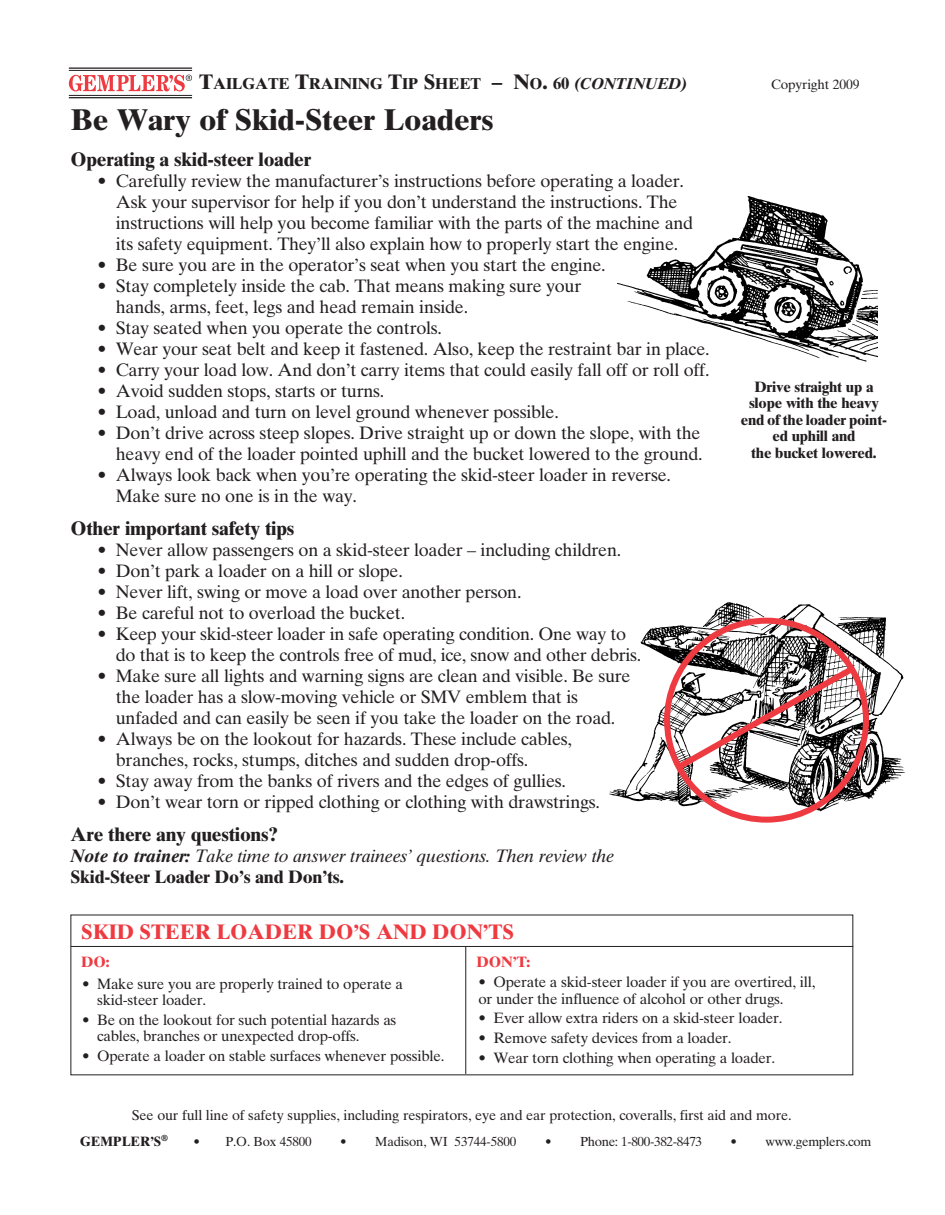
<style>
.page{position:relative;width:945px;height:1215px;background:#fff}
.page>*{position:absolute;margin:0;border:0;box-sizing:border-box;transform-origin:0 0}
.head_p2{font:700 30px "Times Ten";letter-spacing:-.01em;color:#231f20;scale:1.05 1}
.t1{font:700 21px "Times Ten";letter-spacing:-.01em;color:#ee3a41}
.bullethead{font:700 19.5px "Times Ten";letter-spacing:-.015em;color:#231f20}
.bullet{font:18px/21px "Times Ten";letter-spacing:-.015em;color:#231f20}
.bullet-2{font:italic 18px/21px "Times Ten";letter-spacing:-.015em;color:#231f20}
.t2{font:700 15.75px "Times Ten";letter-spacing:-.015em;color:#231f20}
.bullet-3{font:15px/16.5px "Times Ten";letter-spacing:-.015em;color:#231f20}
.bullethead-2{font:700 15px/16.5px "Times Ten";letter-spacing:-.015em;color:#231f20;text-align:center}
.Subhead2{font:700 15px "Times Ten";color:#ee3a41}
.t3{font:14.25px "Times Ten";letter-spacing:-.01em;color:#231f20}
.t4{font:13.5px "Times Ten";letter-spacing:-.01em;color:#231f20}
.t5{font:700 13.5px "Times Ten";letter-spacing:-.01em;color:#231f20}
.t6{font:13.2px "Times Ten";letter-spacing:-.025em;color:#231f20}
.s1{font-size:21px}
.s2{font-size:16.5px}
.s3{font-style:italic;font-size:16.5px}
.s4{font-style:italic}
.s5{font-weight:700}
.s6{font-weight:700;font-style:normal}
</style>
<div class="page">
<hr style="left:465px;top:946px;width:1px;height:128px;background:#231f20">
<hr style="left:71px;top:946px;width:782px;height:1px;background:#231f20">
<img style="left:617px;top:196px;width:261px;height:166px">
<img style="left:609px;top:602px;width:296px;height:211px">
<div style="left:664px;top:618px;width:205px;height:205px;border:6px solid #ee3a41;border-radius:50%"></div>
<svg style="left:671px;top:660px;width:190px;height:115px"></svg>
<hr style="left:69px;top:70px;width:123px;height:1px;background:#231f20">
<hr style="left:69px;top:95px;width:123px;height:1px;background:#231f20">
<hr style="left:69px;top:68px;width:123px;height:1px;background:#231f20">
<hr style="left:69px;top:97px;width:123px;height:1px;background:#231f20">
<svg style="left:69px;top:75px;width:123px;height:16px"></svg>
<p class="t2" style="left:199px;top:74px;width:490px"><span class="s1">T</span>AILGATE <span class="s1">T</span>RAINING <span class="s1">T</span>IP <span class="s1">S</span>HEET <span class="s1">–</span> <span class="s1">N</span>O<span class="s1">.</span> <span class="s2">60</span> <span class="s3">(</span><span class="s4">CONTINUED</span><span class="s3">)</span></p>
<p class="head_p2" style="left:70px;top:101px;width:405px">Be Wary of Skid-Steer Loaders</p>
<p class="bullethead" style="left:70px;top:147px;width:242px">Operating a skid-steer loader</p>
<p class="bullet" style="left:116px;top:170px;width:579px;text-indent:-18px">• Carefully review the manufacturer’s instructions before operating a loader.<br>Ask your supervisor for help if you don’t understand the instructions. The instructions will help you become familiar with the parts of the machine and its safety equipment. They’ll also explain how to properly start the engine.</p>
<p class="bullet" style="left:98px;top:254px;width:510px">• Be sure you are in the operator’s seat when you start the engine.</p>
<p class="bullet" style="left:116px;top:275px;width:467px;text-indent:-18px">• Stay completely inside the cab. That means making sure your hands, arms, feet, legs and head remain inside.</p>
<p class="bullet" style="left:98px;top:317px;width:346px">• Stay seated when you operate the controls.</p>
<p class="bullet" style="left:98px;top:338px;width:614px">• Wear your seat belt and keep it fastened. Also, keep the restraint bar in place.</p>
<p class="bullet" style="left:98px;top:359px;width:614px">• Carry your load low. And don’t carry items that could easily fall off or roll off.</p>
<p class="bullet" style="left:98px;top:380px;width:288px">• Avoid sudden stops, starts or turns.</p>
<p class="bullet" style="left:98px;top:401px;width:463px">• Load, unload and turn on level ground whenever possible.</p>
<p class="bullet" style="left:98px;top:422px;width:607px;text-align:right">• Don’t drive across steep slopes. Drive straight up or down the slope, with the heavy end of the loader pointed uphill and the bucket lowered to the ground.</p>
<p class="bullet" style="left:116px;top:464px;width:557px;text-indent:-18px">• Always look back when you’re operating the skid-steer loader in reverse.<br>Make sure no one is in the way.</p>
<p class="bullethead" style="left:70px;top:516px;width:226px">Other important safety tips</p>
<p class="bullet" style="left:98px;top:539px;width:525px">• Never allow passengers on a skid-steer loader – including children.</p>
<p class="bullet" style="left:98px;top:560px;width:307px">• Don’t park a loader on a hill or slope.</p>
<p class="bullet" style="left:98px;top:581px;width:426px">• Never lift, swing or move a load over another person.</p>
<p class="bullet" style="left:98px;top:602px;width:309px">• Be careful not to overload the bucket.</p>
<p class="bullet" style="left:116px;top:623px;width:527px;text-indent:-18px">• Keep your skid-steer loader in safe operating condition. One way to do that is to keep the controls free of mud, ice, snow and other debris.</p>
<p class="bullet" style="left:116px;top:665px;width:516px;text-indent:-18px">• Make sure all lights and warning signs are clean and visible. Be sure the loader has a slow-moving vehicle or SMV emblem that is unfaded and can easily be seen if you take the loader on the road.</p>
<p class="bullet" style="left:116px;top:728px;width:458px;text-indent:-18px">• Always be on the lookout for hazards. These include cables, branches, rocks, stumps, ditches and sudden drop-offs.</p>
<p class="bullet" style="left:98px;top:770px;width:470px">• Stay away from the banks of rivers and the edges of gullies.</p>
<p class="bullet" style="left:98px;top:791px;width:504px">• Don’t wear torn or ripped clothing or clothing with drawstrings.</p>
<p class="bullethead" style="left:70px;top:822px;width:209px">Are there any questions?</p>
<p class="bullet-2" style="left:70px;top:845px;width:545px"><span class="s5">Note to trainer:</span> Take time to answer trainees’ questions. Then review the<br><span class="s6">Skid-Steer Loader Do’s and Don’ts.</span></p>
<p class="t4" style="left:771px;top:76px;width:90px">Copyright 2009</p>
<p class="bullethead-2" style="left:741px;top:378px;width:148px">Drive straight up a slope with the heavy end of the loader point&shy;ed uphill and<br>the bucket lowered.</p>
<p class="t1" style="left:81px;top:919px;width:434px">SKID STEER LOADER DO’S AND DON’TS</p>
<p class="Subhead2" style="left:81px;top:953px;width:30px">DO:</p>
<p class="Subhead2" style="left:477px;top:953px;width:55px">DON’T:</p>
<p class="bullet-3" style="left:97px;top:975px;width:308px;text-indent:-15px">• Make sure you are properly trained to operate a skid-steer loader.</p>
<p class="bullet-3" style="left:97px;top:1011px;width:301px;text-indent:-15px">• Be on the lookout for such potential hazards as cables, branches or unexpected drop-offs.</p>
<p class="bullet-3" style="left:82px;top:1048px;width:364px">• Operate a loader on stable surfaces whenever possible.</p>
<p class="bullet-3" style="left:478px;top:974px;width:338px">• Operate a skid-steer loader if you are overtired, ill, or under the influence of alcohol or other drugs.</p>
<p class="bullet-3" style="left:478px;top:1010px;width:306px">• Ever allow extra riders on a skid-steer loader.</p>
<p class="bullet-3" style="left:478px;top:1030px;width:255px">• Remove safety devices from a loader.</p>
<p class="bullet-3" style="left:478px;top:1049px;width:298px">• Wear torn clothing when operating a loader.</p>
<p class="t3" style="left:132px;top:1106px;width:661px">See our full line of safety supplies, including respirators, eye and ear protection, coveralls, first aid and more.</p>
<p class="t5" style="left:80px;top:1133px;width:90px">GEMPLER’S<sup>®</sup></p>
<p class="t6" style="left:194px;top:1133px;width:120px">• P.O. Box 45800</p>
<p class="t6" style="left:340px;top:1133px;width:178px">• Madison, WI 53744-5800</p>
<p class="t6" style="left:545px;top:1133px;width:159px">• Phone: 1-800-382-8473</p>
<p class="t6" style="left:731px;top:1133px;width:142px">• www.gemplers.com</p>
</div>
